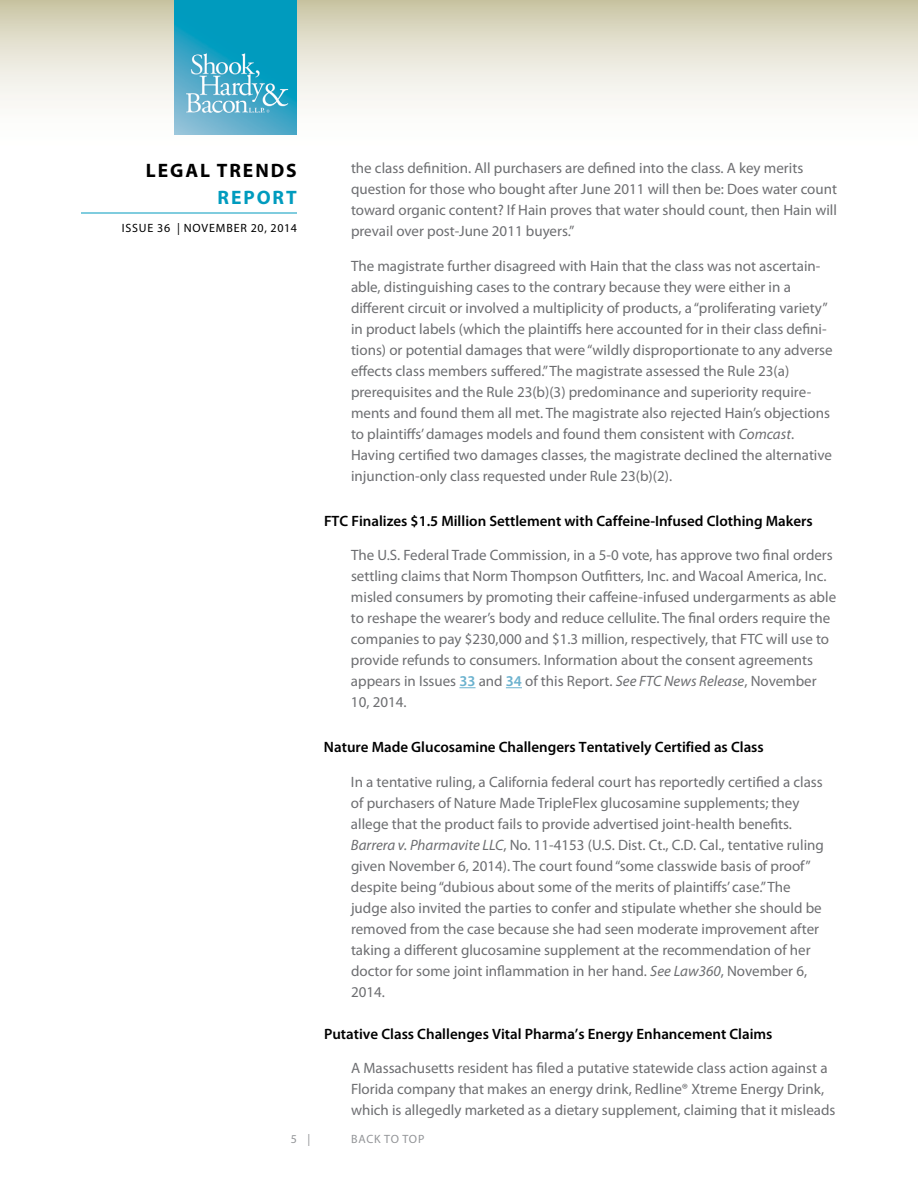
<style>
.page{position:relative;width:918px;height:1188px;background:#fff}
.page>*{position:absolute;margin:0;border:0;box-sizing:border-box;transform-origin:0 0}
.t1{font:700 19.5px "Myriad Pro";letter-spacing:.1em;color:#000}
.t2{font:700 19.5px "Myriad Pro";letter-spacing:.1em;color:#009bbe}
.t3{font:15px/21px "Myriad Pro";color:#6d6e71}
.t4{font:600 15px "Myriad Pro";color:#000}
.t5{font:12px "Myriad Pro";letter-spacing:.07em;color:#000}
.t6{font:12px "Myriad Pro";letter-spacing:.05em;color:#939598}
.s1{font-style:italic}
.s2{font-weight:600;color:#6ab1ce}
</style>
<div class="page">
<svg style="left:0;top:0;width:918px;height:135px"></svg>
<hr style="left:81px;top:213px;width:216px;height:1px;background:#009bbe">
<img style="left:175px;top:0;width:122px;height:135px">
<svg style="left:459px;top:687px;width:17px;height:1px"></svg>
<svg style="left:506px;top:687px;width:16px;height:1px"></svg>
<h1 class="t1" style="left:146px;top:157px;width:152px">LEGAL TRENDS</h1>
<h1 class="t2" style="left:218px;top:184px;width:81px">REPORT</h1>
<p class="t5" style="left:122px;top:221px;width:177px">ISSUE 36 | NOVEMber 20, 2014</p>
<p class="t3" style="left:351px;top:157px;width:488px">the class definition. All purchasers are defined into the class. A key merits question for those who bought after June 2011 will then be: Does water count toward organic content? If Hain proves that water should count, then Hain will prevail over post-June 2011 buyers.”</p>
<p class="t3" style="left:351px;top:255px;width:483px">The magistrate further disagreed with Hain that the class was not ascertain&shy;able, distinguishing cases to the contrary because they were either in a different circuit or involved a multiplicity of products, a “proliferating variety” in product labels (which the plaintiffs here accounted for in their class defini&shy;tions) or potential damages that were “wildly disproportionate to any adverse effects class members suffered.” The magistrate assessed the Rule 23(a) prerequisites and the Rule 23(b)(3) predominance and superiority require&shy;ments and found them all met. The magistrate also rejected Hain’s objections to plaintiffs’ damages models and found them consistent with <span class="s1">Comcast</span>.<br>Having certified two damages classes, the magistrate declined the alternative injunction-only class requested under Rule 23(b)(2).</p>
<p class="t4" style="left:324px;top:511px;width:490px">FTC Finalizes $1.5 Million Settlement with Caffeine-Infused Clothing Makers</p>
<p class="t3" style="left:351px;top:544px;width:487px">The U.S. Federal Trade Commission, in a 5-0 vote, has approve two final orders settling claims that Norm Thompson Outfitters, I nc. and Wacoal America, I nc. misled consumers by promoting their caffeine-infused undergarments as able to reshape the wearer’s body and reduce cellulite. The final orders require the companies to pay $230,000 and $1.3 million, respectively, that FTC will use to provide refunds to consumers. I nformation about the consent agreements appears in Issues <span class="s2">33</span> and <span class="s2">34</span> of this Report. <span class="s1">See FTC News Release</span>, November 10, 2014.</p>
<p class="t4" style="left:324px;top:738px;width:441px">Nature Made Glucosamine Challengers Tentatively Certified as Class</p>
<p class="t3" style="left:351px;top:771px;width:474px">I n a tentative ruling, a California federal court has reportedly certified a class of purchasers of Nature Made TripleFlex glucosamine supplements; they allege that the product fails to provide advertised joint-health benefits.<br><span class="s1">Barrera v. Pharmavite LLC</span>, No. 11-4153 (U.S. Dist. Ct., C.D. Cal., tentative ruling given November 6, 2014). The court found “some classwide basis of proof” despite being “dubious about some of the merits of plaintiffs’ case.” The judge also invited the parties to confer and stipulate whether she should be removed from the case because she had seen moderate improvement after taking a different glucosamine supplement at the recommendation of her doctor for some joint inflammation in her hand. <span class="s1">See Law360</span>, November 6, 2014.</p>
<p class="t4" style="left:324px;top:1024px;width:450px">Putative Class Challenges Vital Pharma’s Energy Enhancement Claims</p>
<p class="t3" style="left:351px;top:1057px;width:486px">A Massachusetts resident has filed a putative statewide class action against a<br>Florida company that makes an energy drink, Redline® Xtreme Energy Drink, which is allegedly marketed as a dietary supplement, claiming that it misleads</p>
<p class="t6" style="left:291px;top:1132px;width:21px">5 |</p>
<p class="t6" style="left:351px;top:1132px;width:75px">back to top</p>
</div>
